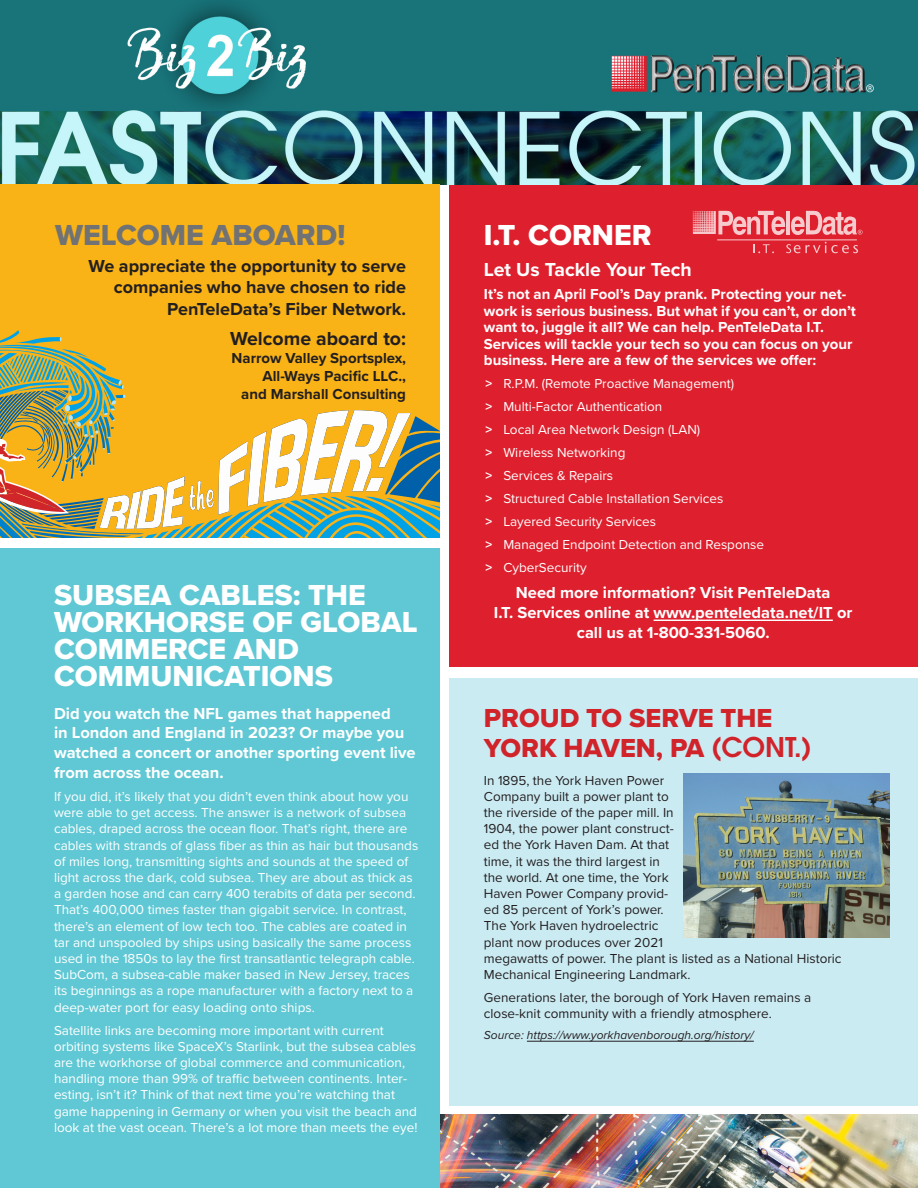
<style>
.page{position:relative;width:918px;height:1188px;background:#fff}
.page>*{position:absolute;margin:0;border:0;box-sizing:border-box;transform-origin:0 0}
.t1{font:30px/27px "Proxima Nova Extrabld";color:#fff}
.t2{font:30px "Proxima Nova Extrabld";color:#717274}
.t3{font:27px/30px "Proxima Nova Extrabld";color:#d1232a}
.t4{font:700 19.5px "Proxima Nova";color:#fff}
.t5{font:700 19.5px "Proxima Nova";color:#231f20}
.t6{font:700 18px/21.6px "Proxima Nova";color:#231f20;text-align:right}
.t7{font:700 16.5px/19.8px "Proxima Nova";color:#fff}
.t8{font:700 15px/16.5px "Proxima Nova";color:#fff}
.t9{font:700 15px "Proxima Nova";color:#231f20}
.t10{font:13.5px/16.2px "Proxima Nova";color:#fff}
.t11{font:13.5px/16.2px "Proxima Nova";color:#231f20}
.t12{font:italic 12px "Proxima Nova";color:#231f20}
.s1{font-weight:700}
.s2{font-family:"Avant Garde";font-weight:600}
</style>
<div class="page">
<img style="left:439px;top:1115px;width:479px;height:73px">
<div style="left:449px;top:678px;width:469px;height:428px;background:#cbebf3"></div>
<div style="left:449px;top:185px;width:469px;height:481px;background:#de202e"></div>
<img style="left:0;top:0;width:918px;height:185px">
<div style="left:0;top:185px;width:439px;height:353px;background:#f9b317"></div>
<div style="left:0;top:549px;width:439px;height:639px;background:#60c8d4"></div>
<svg style="left:0;top:337px;width:439px;height:201px"></svg>
<hr style="left:654px;top:620px;width:179px;height:1px;background:#fff">
<svg style="left:693px;top:211px;width:170px;height:42px"></svg>
<hr style="left:527px;top:1041px;width:227px;height:1px;background:#231f20">
<img style="left:684px;top:774px;width:206px;height:163px">
<p class="t2" style="left:55px;top:212px;width:292px">WELCOME ABOARD!</p>
<p class="t6" style="left:89px;top:254px;width:319px">We appreciate the opportunity to serve companies who have chosen to ride<br>PenTeleData’s Fiber Network.</p>
<p class="t5" style="left:230px;top:324px;width:178px">Welcome aboard to:</p>
<p class="t9" style="left:232px;top:347px;width:176px">Narrow Valley Sportsplex,</p>
<p class="t9" style="left:263px;top:365px;width:145px">All-Ways Pacific LLC.,</p>
<p class="t9" style="left:241px;top:383px;width:166px">and Marshall Consulting</p>
<p class="t1" style="left:54px;top:581px;width:365px">SUBSEA CABLES: THE<br>WORKHORSE OF GLOBAL<br>COMMERCE AND<br>COMMUNICATIONS</p>
<p class="t7" style="left:54px;top:703px;width:363px">Did you watch the NFL games that happened<br>in London and England in 2023? Or maybe you watched a concert or another sporting event live from across the ocean.</p>
<p class="t10" style="left:54px;top:788px;width:366px">If you did, it’s likely that you didn’t even think about how you were able to get access. The answer is a network of subsea cables, draped across the ocean floor. That’s right, there are cables with strands of glass fiber as thin as hair but thousands of miles long, transmitting sights and sounds at the speed of light across the dark, cold subsea. They are about as thick as a garden hose and can carry 400 terabits of data per second.<br>That’s 400,000 times faster than gigabit service. In contrast, there’s an element of low tech too. The cables are coated in tar and unspooled by ships using basically the same process used in the 1850s to lay the first transatlantic telegraph cable.<br>SubCom, a subsea-cable maker based in New Jersey, traces its beginnings as a rope manufacturer with a factory next to a deep-water port for easy loading onto ships.</p>
<p class="t10" style="left:54px;top:1021px;width:365px">Satellite links are becoming more important with current orbiting systems like SpaceX’s Starlink, but the subsea cables are the workhorse of global commerce and communication, handling more than 99% of traffic between continents. Inter&shy;esting, isn’t it? Think of that next time you’re watching that game happening in Germany or when you visit the beach and look at the vast ocean. There’s a lot more than meets the eye!</p>
<p class="t1" style="left:484px;top:221px;width:169px">I.T. CORNER</p>
<p class="t4" style="left:484px;top:255px;width:210px">Let Us Tackle Your Tech</p>
<p class="t8" style="left:484px;top:285px;width:374px">It’s not an April Fool’s Day prank. Protecting your net&shy;work is serious business. But what if you can’t, or don’t want to, juggle it all? We can help. PenTeleData I.T.<br>Services will tackle your tech so you can focus on your business. Here are a few of the services we offer:</p>
<p class="t10" style="left:485px;top:375px;width:250px"><span class="s1">&gt;</span> R.P.M. (Remote Proactive Management)</p>
<p class="t10" style="left:485px;top:398px;width:178px"><span class="s1">&gt;</span> Multi-Factor Authentication</p>
<p class="t10" style="left:485px;top:421px;width:216px"><span class="s1">&gt;</span> Local Area Network Design (LAN)</p>
<p class="t10" style="left:485px;top:444px;width:142px"><span class="s1">&gt;</span> Wireless Networking</p>
<p class="t10" style="left:485px;top:467px;width:129px"><span class="s1">&gt;</span> Services &amp; Repairs</p>
<p class="t10" style="left:485px;top:490px;width:240px"><span class="s1">&gt;</span> Structured Cable Installation Services</p>
<p class="t10" style="left:485px;top:513px;width:172px"><span class="s1">&gt;</span> Layered Security Services</p>
<p class="t10" style="left:485px;top:535px;width:280px"><span class="s1">&gt;</span> Managed Endpoint Detection and Response</p>
<p class="t10" style="left:485px;top:558px;width:103px"><span class="s1">&gt;</span> CyberSecurity</p>
<p class="t7" style="left:494px;top:582px;width:360px;text-align:center">Need more information? Visit PenTeleData<br>I.T. Services online at www.penteledata.net/IT or call us at 1-800-331-5060.</p>
<p class="t3" style="left:484px;top:703px;width:330px">PROUD TO SERVE THE<br>YORK HAVEN, PA <span class="s2">(CONT.)</span></p>
<p class="t11" style="left:484px;top:771px;width:359px">In 1895, the York Haven Power<br>Company built a power plant to<br>the riverside of the paper mill. In<br>1904, the power plant construct-<br>ed the York Haven Dam. At that<br>time, it was the third largest in<br>the world. At one time, the York<br>Haven Power Company provid-<br>ed 85 percent of York’s power.<br>The York Haven hydroelectric<br>plant now produces over 2021<br>megawatts of power. The plant is listed as a National Historic<br>Mechanical Engineering Landmark.</p>
<p class="t11" style="left:484px;top:989px;width:329px">Generations later, the borough of York Haven remains a close-knit community with a friendly atmosphere.</p>
<p class="t12" style="left:484px;top:1026px;width:271px">Source: https://www.yorkhavenborough.org/history/</p>
</div>
